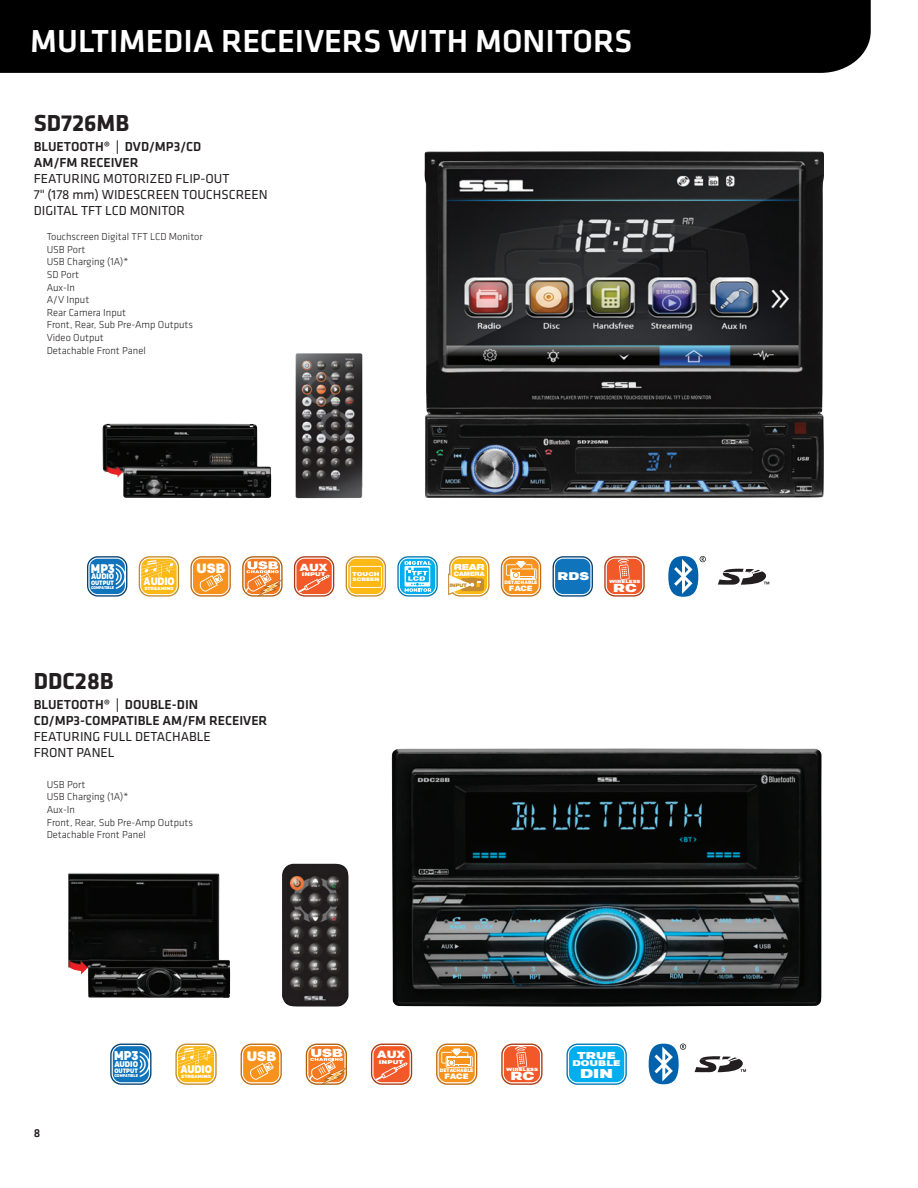
<style>
.page{position:relative;width:918px;height:1188px;background:#fff}
.page>*{position:absolute;margin:0;border:0;box-sizing:border-box;transform-origin:0 0}
.t1{font:500 33px "Klavika Basic";color:#fff}
.t2{font:700 24px "Klavika Basic";color:#231f20}
.t3{font:900 13.65px "Colfax";color:#fff;scale:1.04 1}
.t4{font:13.5px/16.2px "Klavika Basic";color:#231f20}
.t5{font:500 13.5px/16.2px "Klavika Basic";color:#231f20}
.t6{font:900 13.5px "Colfax";color:#fff;scale:1.04 1}
.t7{font:900 12.75px "Colfax";color:#fff;scale:.9 1}
.t8{font:900 12.75px "Colfax";color:#fff;scale:1.43 1}
.t9{font:900 12.6px "Colfax";color:#fff;scale:.9 1}
.t10{font:500 12px "Klavika Basic";color:#231f20}
.t11{font:900 11.85px "Colfax";color:#fff;scale:1.43 1}
.t12{font:900 11.7px "Colfax";color:#fff;scale:1.43 1}
.t13{font:900 11.25px "Colfax";color:#fff;scale:1.36 1}
.t14{font:900 10.95px "Colfax";color:#fff;scale:.9 1}
.t15{font:900 10.8px "Colfax";color:#fff;scale:.9 1}
.t16{font:300 10.5px "Klavika Basic";color:#231f20}
.t17{font:900 10.5px "Colfax";color:#fff;scale:1.3 1}
.t18{font:900 10.35px "Colfax";color:#fff;scale:1.3 1}
.t19{font:900 10.05px "Colfax";color:#fff;scale:1.43 1}
.t20{font:900 expanded 8.4px "Helvetica Neue";color:#fff}
.t21{font:900 8.25px "Colfax";color:#fff;scale:1.43 1}
.t22{font:900 8.25px "Colfax";color:#fff;scale:.9 1}
.t23{font:900 8.1px "Colfax";color:#fff;scale:.9 1}
.t24{font:900 7.8px "Colfax";color:#fff;scale:1.2 1}
.t25{font:900 7.65px "Colfax";color:#fff;scale:1.2 1}
.t26{font:900 6.45px "Colfax";color:#fff;scale:.9 1}
.t27{font:900 6.3px "Colfax";color:#fff;scale:.9 1}
.t28{font:900 expanded 6.15px "Helvetica Neue";color:#fff;scale:.87 1}
.t29{font:900 5.55px "Colfax";color:#fff;scale:1.4 1}
.t30{font:900 5.55px "Colfax";color:#fff;scale:1.43 1}
.t31{font:900 5.4px "Colfax";color:#fff;scale:1.43 1}
.t32{font:900 5.1px "Colfax";color:#fff}
.t33{font:900 4.95px "Colfax";color:#fff}
.t34{font:900 4.95px "Colfax";color:#fff;scale:1.35 1}
.t35{font:900 expanded 4.8px "Helvetica Neue";color:#c58b30;scale:.87 1}
.t36{font:900 4.5px "Colfax";color:#fff;scale:1.11 1}
.t37{font:900 4.5px "Colfax";color:#fff;scale:1.36 1}
.t38{font:900 4.05px "Colfax";color:#fff;scale:.9 1}
</style>
<div class="page">
<img style="left:424px;top:151px;width:400px;height:347px">
<img style="left:296px;top:353px;width:66px;height:145px">
<img style="left:392px;top:748px;width:430px;height:259px">
<img style="left:282px;top:864px;width:66px;height:143px">
<img style="left:68px;top:873px;width:162px;height:125px">
<img style="left:103px;top:424px;width:168px;height:74px">
<svg style="left:718px;top:569px;width:51px;height:16px"></svg>
<svg style="left:700px;top:556px;width:6px;height:6px"></svg>
<div style="left:668px;top:556px;width:30px;height:41px;background:#0161aa;border-radius:50%"></div>
<svg style="left:674px;top:559px;width:19px;height:35px"></svg>
<svg style="left:397px;top:556px;width:41px;height:41px"></svg>
<svg style="left:87px;top:556px;width:40px;height:41px;background:#428cc2"></svg>
<svg style="left:190px;top:556px;width:41px;height:41px;background:#f2a851"></svg>
<svg style="left:139px;top:556px;width:40px;height:41px;background:#f6c34d"></svg>
<svg style="left:346px;top:556px;width:40px;height:41px;background:#f6c24a"></svg>
<svg style="left:501px;top:556px;width:40px;height:41px;background:#f3af60"></svg>
<svg style="left:553px;top:556px;width:40px;height:41px"></svg>
<div style="left:555px;top:559px;width:35px;height:35px;background:#1074bc;border-radius:8px"></div>
<svg style="left:294px;top:556px;width:40px;height:41px;background:#eb7854"></svg>
<svg style="left:604px;top:556px;width:41px;height:41px;background:#eb7b57"></svg>
<svg style="left:242px;top:556px;width:41px;height:41px"></svg>
<svg style="left:448px;top:556px;width:42px;height:41px"></svg>
<svg style="left:695px;top:1056px;width:51px;height:16px"></svg>
<svg style="left:680px;top:1044px;width:6px;height:6px"></svg>
<div style="left:649px;top:1044px;width:30px;height:40px;background:#0161aa;border-radius:50%"></div>
<svg style="left:654px;top:1046px;width:19px;height:35px"></svg>
<svg style="left:110px;top:1044px;width:41px;height:41px;background:#408bc2"></svg>
<svg style="left:241px;top:1044px;width:41px;height:41px;background:#f2a64c"></svg>
<svg style="left:175px;top:1044px;width:42px;height:41px;background:#f6c34f"></svg>
<svg style="left:436px;top:1044px;width:41px;height:41px;background:#f3ae5d"></svg>
<svg style="left:371px;top:1044px;width:41px;height:41px;background:#eb7752"></svg>
<svg style="left:501px;top:1044px;width:42px;height:41px;background:#ec7955"></svg>
<svg style="left:306px;top:1044px;width:41px;height:41px"></svg>
<svg style="left:566px;top:1044px;width:61px;height:41px"></svg>
<div style="left:569px;top:1046px;width:55px;height:36px;background:#00aeef;border-radius:8px"></div>
<div style="left:0;top:0;width:871px;height:73px;background:#000001"></div>
<p class="t1" style="left:30px;top:18px;width:604px">MULTIMEDIA RECEIVERS WITH MONITORS</p>
<p class="t2" style="left:34px;top:106px;width:97px">SD726MB</p>
<p class="t5" style="left:34px;top:138px;width:169px">BLUETOOTH® | DVD/MP3/CD<br>AM/FM RECEIVER</p>
<p class="t4" style="left:34px;top:170px;width:236px">FEATURING MOTORIZED FLIP-OUT<br>7" (178 mm) WIDESCREEN TOUCHSCREEN<br>DIGITAL TFT LCD MONITOR</p>
<p class="t16" style="left:47px;top:230px;width:158px">Touchscreen Digital TFT LCD Monitor</p>
<p class="t16" style="left:47px;top:243px;width:40px">USB Port</p>
<p class="t16" style="left:47px;top:256px;width:83px">USB Charging (1A)*</p>
<p class="t16" style="left:47px;top:268px;width:34px">SD Port</p>
<p class="t16" style="left:47px;top:281px;width:30px">Aux-In</p>
<p class="t16" style="left:47px;top:293px;width:44px">A/V Input</p>
<p class="t16" style="left:47px;top:306px;width:81px">Rear Camera Input</p>
<p class="t16" style="left:47px;top:319px;width:148px">Front, Rear, Sub Pre-Amp Outputs</p>
<p class="t16" style="left:47px;top:331px;width:59px">Video Output</p>
<p class="t16" style="left:47px;top:344px;width:101px">Detachable Front Panel</p>
<p class="t9" style="left:91px;top:561px;width:28px">MP3</p>
<p class="t6" style="left:196px;top:560px;width:29px">USB</p>
<p class="t15" style="left:144px;top:575px;width:36px">AUDIO</p>
<p class="t36" style="left:144px;top:586px;width:28px">STREAMING</p>
<p class="t23" style="left:91px;top:572px;width:27px">AUDIO</p>
<p class="t27" style="left:91px;top:579px;width:27px">OUTPUT</p>
<p class="t38" style="left:91px;top:585px;width:27px">COMPATIBLE</p>
<p class="t18" style="left:300px;top:561px;width:23px">AUX</p>
<p class="t31" style="left:302px;top:571px;width:18px">INPUT</p>
<p class="t29" style="left:352px;top:571px;width:21px">TOUCH</p>
<p class="t34" style="left:352px;top:576px;width:21px">SCREEN</p>
<p class="t2" style="left:34px;top:664px;width:81px">DDC28B</p>
<p class="t5" style="left:34px;top:696px;width:235px">BLUETOOTH® | DOUBLE-DIN<br>CD/MP3-COMPATIBLE AM/FM RECEIVER</p>
<p class="t4" style="left:34px;top:728px;width:179px">FEATURING FULL DETACHABLE</p>
<p class="t4" style="left:34px;top:744px;width:82px">FRONT PANEL</p>
<p class="t16" style="left:47px;top:778px;width:40px">USB Port</p>
<p class="t16" style="left:47px;top:791px;width:83px">USB Charging (1A)*</p>
<p class="t16" style="left:47px;top:803px;width:30px">Aux-In</p>
<p class="t16" style="left:47px;top:816px;width:148px">Front, Rear, Sub Pre-Amp Outputs</p>
<p class="t16" style="left:47px;top:828px;width:101px">Detachable Front Panel</p>
<p class="t20" style="left:454px;top:561px;width:32px">REAR</p>
<p class="t28" style="left:454px;top:570px;width:37px">CAMERA</p>
<p class="t35" style="left:449px;top:582px;width:21px">INPUT</p>
<p class="t33" style="left:505px;top:580px;width:34px">DETACHABLE</p>
<p class="t25" style="left:509px;top:584px;width:21px">FACE</p>
<p class="t13" style="left:557px;top:569px;width:25px">RDS</p>
<p class="t37" style="left:609px;top:578px;width:25px">WIRELESS</p>
<p class="t12" style="left:613px;top:580px;width:18px">RC</p>
<p class="t10" style="left:34px;top:1125px;width:8px">8</p>
<p class="t7" style="left:114px;top:1048px;width:29px">MP3</p>
<h3 class="t3" style="left:247px;top:1047px;width:30px">USB</h3>
<p class="t14" style="left:180px;top:1063px;width:37px">AUDIO</p>
<p class="t36" style="left:181px;top:1074px;width:29px">STREAMING</p>
<p class="t22" style="left:114px;top:1059px;width:28px">AUDIO</p>
<p class="t26" style="left:114px;top:1067px;width:28px">OUTPUT</p>
<p class="t38" style="left:114px;top:1073px;width:28px">COMPATIBLE</p>
<p class="t17" style="left:377px;top:1048px;width:24px">AUX</p>
<p class="t30" style="left:379px;top:1058px;width:18px">INPUT</p>
<p class="t32" style="left:440px;top:1067px;width:35px">DETACHABLE</p>
<p class="t24" style="left:444px;top:1072px;width:22px">FACE</p>
<p class="t37" style="left:506px;top:1066px;width:25px">WIRELESS</p>
<p class="t11" style="left:510px;top:1068px;width:19px">RC</p>
<p class="t19" style="left:577px;top:1049px;width:28px">TRUE</p>
<p class="t21" style="left:572px;top:1058px;width:35px">DOUBLE</p>
<p class="t8" style="left:580px;top:1066px;width:24px">DIN</p>
</div>
